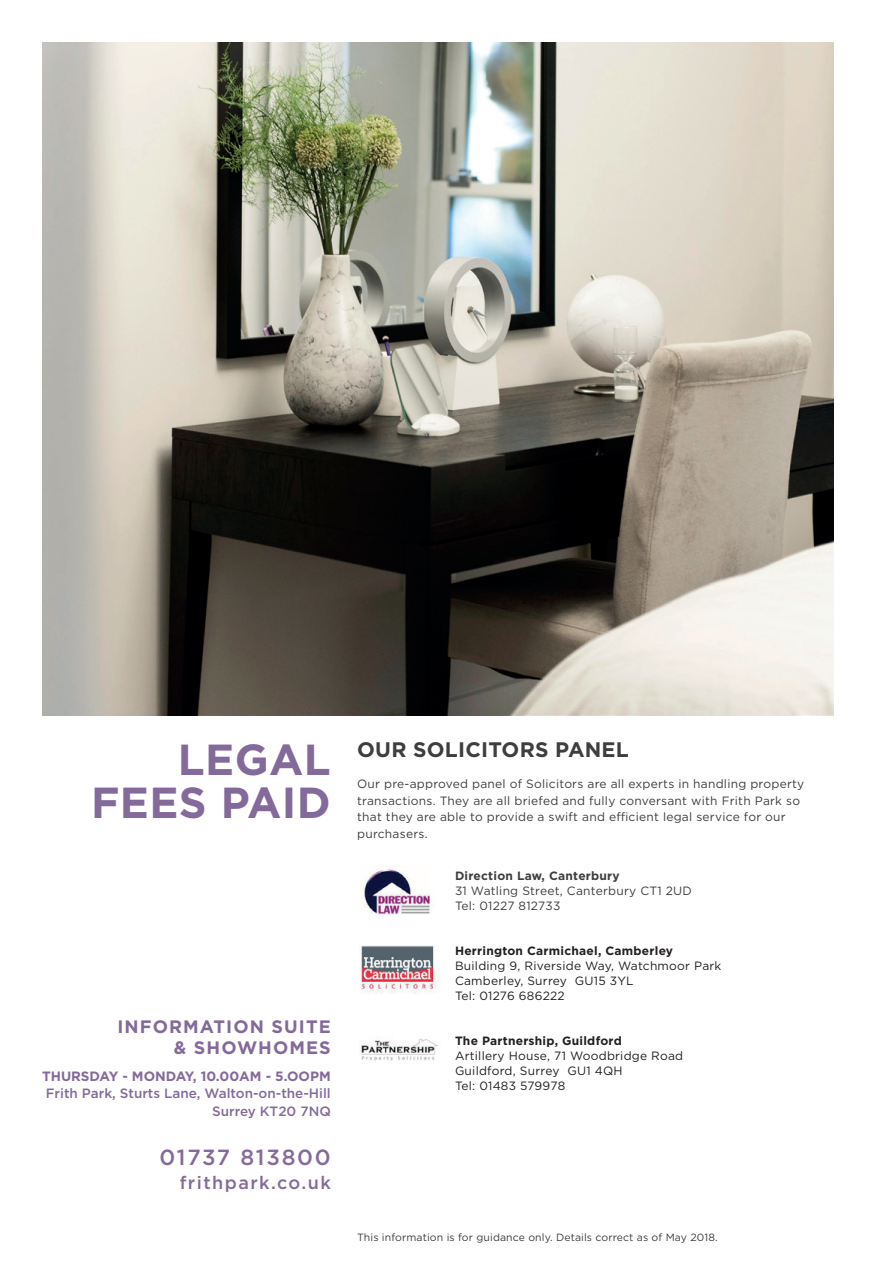
<style>
.page{position:relative;width:876px;height:1263px;background:#fff}
.page>*{position:absolute;margin:0;border:0;box-sizing:border-box;transform-origin:0 0}
.t1{font:700 43.35px/43.3px "Gotham";letter-spacing:.01em;color:#846a9b;text-align:right}
.t2{font:500 21.9px "Gotham";letter-spacing:.08em;color:#846a9b}
.t3{font:700 21px "Gotham";letter-spacing:.01em;color:#3e3e3f}
.t4{font:700 18px/21px "Gotham";letter-spacing:.06em;color:#846a9b;text-align:right}
.t5{font:500 18px "Gotham";letter-spacing:.08em;color:#846a9b}
.t6{font:500 13.5px/18px "Gotham";color:#846a9b;text-align:right}
.t7{font:700 13.5px "Gotham";color:#846a9b}
.t8{font:12px/16.5px "Gotham";letter-spacing:.02em;color:#3e3e3f}
.t9{font:12px/15px "Gotham";letter-spacing:.02em;color:#231f20}
.t10{font:700 12px "Gotham";letter-spacing:.02em;color:#231f20}
.t11{font:700 12px "Gotham";letter-spacing:.02em;color:#3e3e3f}
.t12{font:10.5px "Gotham";letter-spacing:.01em;color:#3e3e3f}
</style>
<div class="page">
<img style="left:43px;top:43px;width:790px;height:672px">
<img style="left:363px;top:866px;width:67px;height:49px">
<img style="left:360px;top:945px;width:77px;height:49px">
<img style="left:361px;top:1038px;width:77px;height:23px">
<h1 class="t1" style="left:91px;top:737px;width:241px">LEGAL<br>FEES PAID</h1>
<h3 class="t4" style="left:117px;top:1016px;width:215px">INFORMATION SUITE &amp; SHOWHOMES</h3>
<p class="t7" style="left:42px;top:1067px;width:290px">THURSDAY - MONDAY, 10.00AM - 5.OOPM</p>
<p class="t6" style="left:46px;top:1084px;width:287px">Frith Park, Sturts Lane, Walton-on-the-Hill<br>Surrey KT20 7NQ</p>
<h2 class="t2" style="left:159px;top:1142px;width:173px">01737 813800</h2>
<h3 class="t5" style="left:180px;top:1170px;width:153px">frithpark.co.uk</h3>
<h3 class="t3" style="left:357px;top:735px;width:273px">OUR SOLICITORS PANEL</h3>
<p class="t8" style="left:357px;top:775px;width:449px">Our pre-approved panel of Solicitors are all experts in handling property transactions. They are all briefed and fully conversant with Frith Park so that they are able to provide a swift and efficient legal service for our purchasers.</p>
<p class="t11" style="left:455px;top:868px;width:166px">Direction Law, Canterbury</p>
<p class="t8" style="left:455px;top:883px;width:238px;line-height:15px">31 Watling Street, Canterbury CT1 2UD<br>Tel: 01227 812733</p>
<p class="t10" style="left:455px;top:943px;width:220px">Herrington Carmichael, Camberley</p>
<p class="t9" style="left:455px;top:958px;width:268px">Building 9, Riverside Way, Watchmoor Park<br>Camberley, Surrey GU15 3YL<br>Tel: 01276 686222</p>
<p class="t10" style="left:455px;top:1033px;width:168px">The Partnership, Guildford</p>
<p class="t9" style="left:455px;top:1048px;width:230px">Artillery House, 71 Woodbridge Road<br>Guildford, Surrey GU1 4QH<br>Tel: 01483 579978</p>
<p class="t12" style="left:357px;top:1230px;width:362px">This information is for guidance only. Details correct as of May 2018.</p>
</div>
